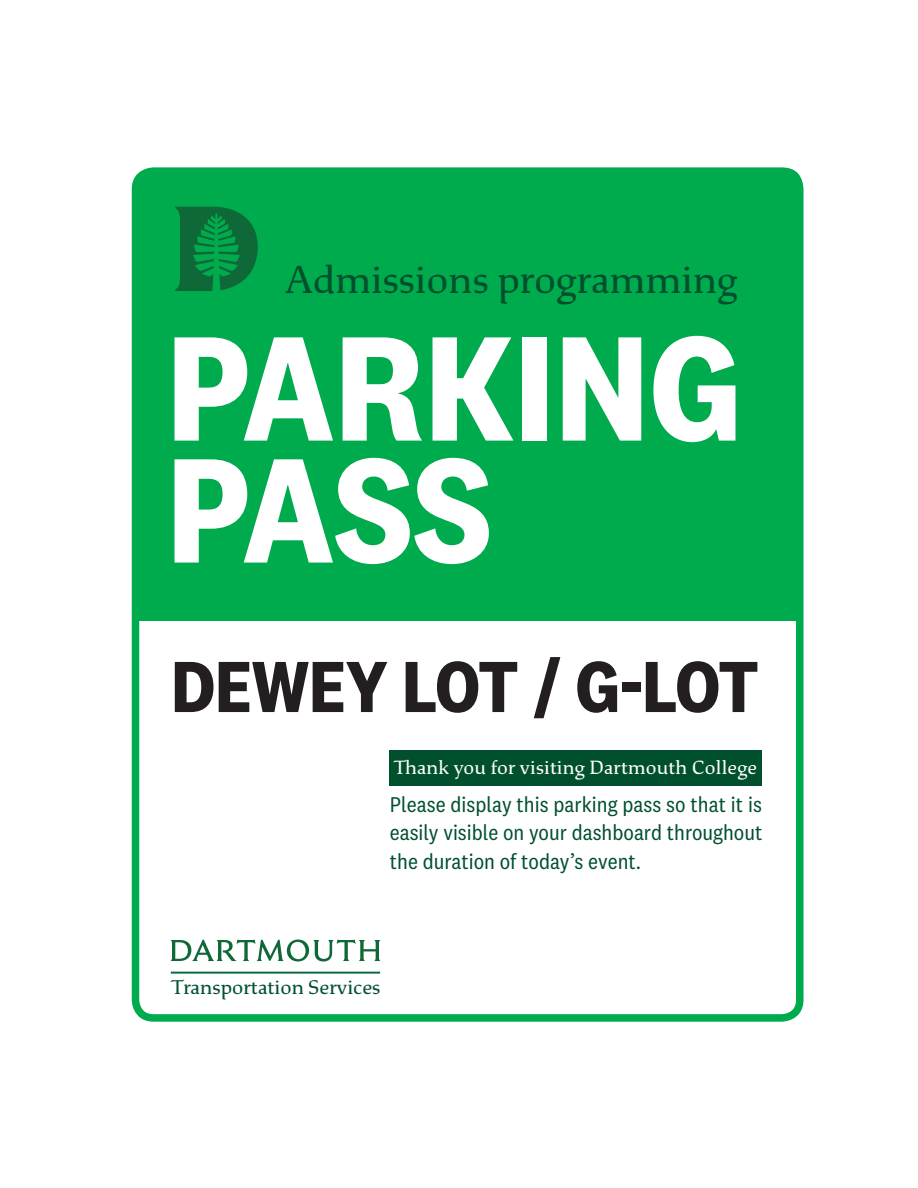
<style>
.page{position:relative;width:918px;height:1188px;background:#fff}
.page>*{position:absolute;margin:0;border:0;box-sizing:border-box;transform-origin:0 0}
.t1{font:700 154.5px "National 2 Narrow";color:#fff}
.t2{font:700 75px "National 2 Narrow";letter-spacing:-.02em;color:#231f20}
.t3{font:41.25px "Dartmouth Ruzicka";color:#00502e}
.t4{font:22.2px/28.5px "National 2 Narrow";color:#00502e;text-align:justify}
.t5{font:21px "Dartmouth Ruzicka";color:#00502e}
.t6{font:20.25px "Dartmouth Ruzicka";letter-spacing:.01em;color:#fff}
</style>
<div class="page">
<div style="left:136px;top:168px;width:667px;height:453px;background:#00ab4d;border-radius:18px"></div>
<div style="left:136px;top:582px;width:667px;height:39px;background:#00ab4d"></div>
<div style="left:132px;top:167px;width:672px;height:855px;border:8px solid #00ab4d;border-radius:18px"></div>
<div style="left:390px;top:750px;width:372px;height:35px;background:#00502e"></div>
<hr style="left:171px;top:972px;width:209px;height:2px;background:#06693e">
<svg style="left:171px;top:940px;width:209px;height:22px"></svg>
<svg style="left:175px;top:207px;width:83px;height:84px"></svg>
<p class="t3" style="left:285px;top:255px;width:454px">Admissions programming</p>
<p class="t1" style="left:166px;top:297px;width:577px">PARKING</p>
<p class="t1" style="left:166px;top:419px;width:327px">PASS</p>
<p class="t2" style="left:171px;top:642px;width:590px">DEWEY LOT / G-LOT</p>
<p class="t6" style="left:393px;top:756px;width:365px">Thank you for visiting Dartmouth College</p>
<p class="t4" style="left:390px;top:790px;width:374px">Please display this parking pass so that it is easily visible on your dashboard throughout the duration of today’s event.</p>
<p class="t5" style="left:171px;top:975px;width:211px">Transportation Services</p>
</div>
